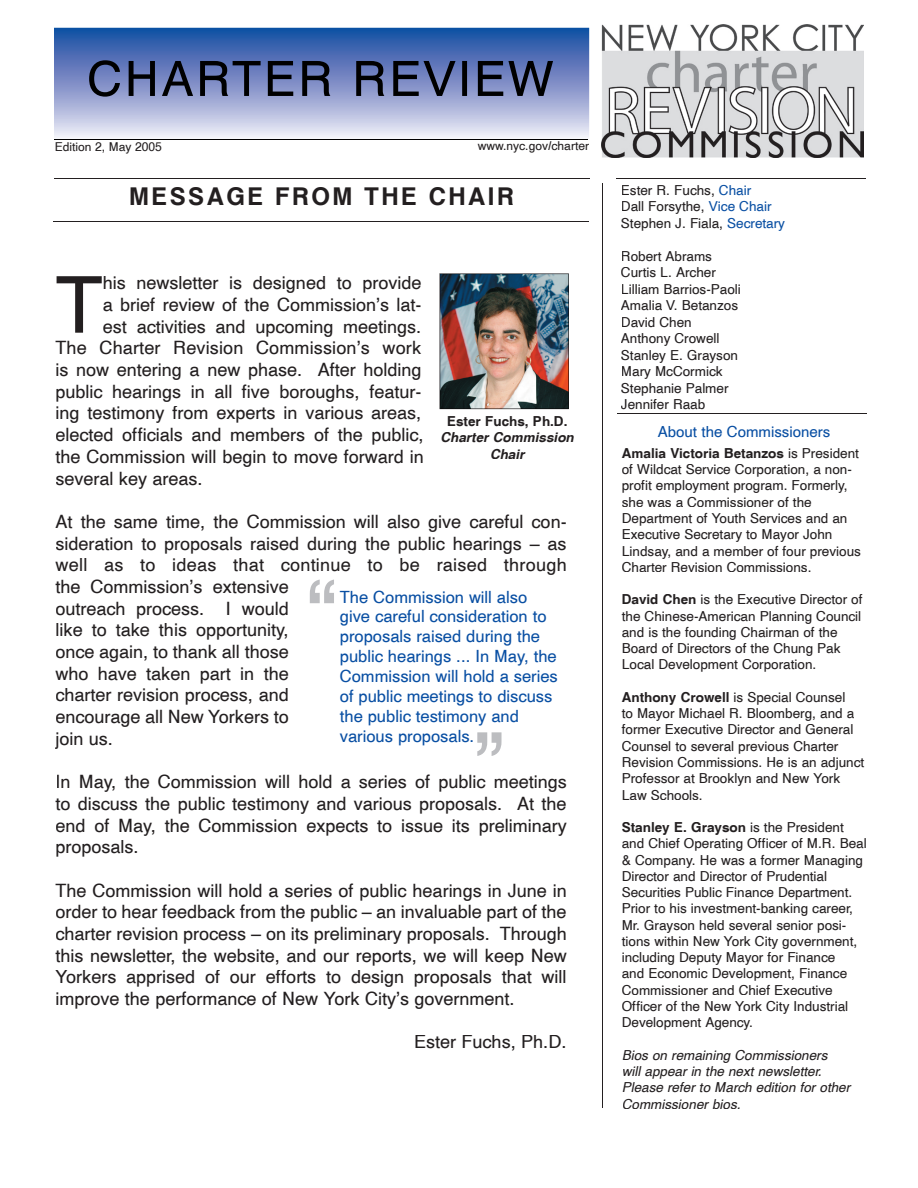
<style>
.page{position:relative;width:918px;height:1188px;background:#fff}
.page>*{position:absolute;margin:0;border:0;box-sizing:border-box;transform-origin:0 0}
.t1{font:90px "Helv";color:#bcbdc0}
.t2{font:77.4px "Helv";color:#231f20}
.t3{font:700 24px "Helv";letter-spacing:.1em;color:#231f20}
.t4{font:18px/21.8px "Helv";color:#231f20;text-align:justify}
.t5{font:16.5px/20px "Helv";color:#094fa3}
.t6{font:15px "Helv";color:#094fa3}
.t7{font:13.5px/16.2px "Helv";color:#231f20}
.t8{font:italic 13.5px/16.2px "Helv";color:#231f20}
.t9{font:italic 700 13.5px/16.2px "Helv";color:#231f20;text-align:center}
.t10{font:700 13.5px "Helv";color:#231f20}
.t11{font:12px "Helv";color:#231f20}
.s1{color:#094fa3}
.s2{font-weight:700}
</style>
<div class="page">
<svg style="left:54px;top:28px;width:535px;height:110px;background:#849acb"></svg>
<img style="left:89px;top:60px;width:464px;height:37px">
<hr style="left:602px;top:183px;width:1px;height:925px;background:#231f20">
<hr style="left:54px;top:221px;width:535px;height:1px;background:#231f20">
<img style="left:602px;top:25px;width:262px;height:132px">
<hr style="left:616px;top:179px;width:249px;height:1px;background:#231f20">
<hr style="left:54px;top:179px;width:535px;height:1px;background:#231f20">
<hr style="left:617px;top:413px;width:250px;height:1px;background:#231f20">
<img style="left:440px;top:274px;width:128px;height:135px">
<img style="left:54px;top:139px;width:534px;height:1px">
<svg style="left:477px;top:732px;width:25px;height:24px"></svg>
<p class="t11" style="left:55px;top:139px;width:109px">Edition 2, May 2005</p>
<p class="t11" style="left:478px;top:138px;width:113px">www.nyc.gov/charter</p>
<h3 class="t3" style="left:129px;top:181px;width:386px">MESSAGE FROM THE CHAIR</h3>
<h2 class="t2" style="left:55px;top:256px;width:49px">T</h2>
<h3 class="t4" style="left:103px;top:272px;width:320px">his newsletter is designed to provide</h3>
<h3 class="t4" style="left:103px;top:293px;width:320px">a brief review of the Commission’s lat-</h3>
<h3 class="t4" style="left:103px;top:315px;width:320px">est activities and upcoming meetings.</h3>
<h3 class="t4" style="left:55px;top:337px;width:367px">The Charter Revision Commission’s work</h3>
<h3 class="t4" style="left:55px;top:358px;width:367px">is now entering a new phase. After holding</h3>
<h3 class="t4" style="left:55px;top:380px;width:367px">public hearings in all five boroughs, featur-</h3>
<h3 class="t4" style="left:55px;top:402px;width:368px">ing testimony from experts in various areas,</h3>
<h3 class="t4" style="left:55px;top:423px;width:370px">elected officials and members of the public,</h3>
<h3 class="t4" style="left:55px;top:445px;width:370px">the Commission will begin to move forward in</h3>
<h3 class="t4" style="left:55px;top:467px;width:149px">several key areas.</h3>
<p class="t4" style="left:55px;top:510px;width:513px;text-align:left">At the same time, the Commission will also give careful con&shy;sideration to proposals raised during the public hearings – as well as to ideas that continue to be raised through the Commission’s extensive<br>outreach process. I would<br>like to take this opportunity,<br>once again, to thank all those<br>who have taken part in the<br>charter revision process, and<br>encourage all New Yorkers to<br>join us.</p>
<h3 class="t4" style="left:55px;top:770px;width:513px">In May, the Commission will hold a series of public meetings to discuss the public testimony and various proposals. At the end of May, the Commission expects to issue its preliminary proposals.</h3>
<p class="t4" style="left:55px;top:879px;width:513px">The Commission will hold a series of public hearings in June in order to hear feedback from the public – an invaluable part of the charter revision process – on its preliminary proposals. Through this newsletter, the website, and our reports, we will keep New Yorkers apprised of our efforts to design proposals that will improve the performance of New York City’s government.</p>
<h3 class="t4" style="left:414px;top:1031px;width:154px">Ester Fuchs, Ph.D.</h3>
<p class="t10" style="left:447px;top:413px;width:122px">Ester Fuchs, Ph.D.</p>
<p class="t9" style="left:441px;top:429px;width:135px">Charter Commission<br>Chair</p>
<h1 class="t1" style="left:307px;top:557px;width:31px">“</h1>
<p class="t5" style="left:340px;top:586px;width:219px">The Commission will also give careful consideration to proposals raised during the public hearings ... In May, the<br>Commission will hold a series of public meetings to discuss the public testimony and various proposals.</p>
<p class="t7" style="left:621px;top:182px;width:166px">Ester R. Fuchs, <span class="s1">Chair<br></span>Dall Forsythe, <span class="s1">Vice Chair<br></span>Stephen J. Fiala, <span class="s1">Secretary</span></p>
<p class="t7" style="left:621px;top:248px;width:121px">Robert Abrams<br>Curtis L. Archer<br>Lilliam Barrios-Paoli<br>Amalia V. Betanzos<br>David Chen<br>Anthony Crowell<br>Stanley E. Grayson<br>Mary McCormick<br>Stephanie Palmer<br>Jennifer Raab</p>
<p class="t6" style="left:658px;top:422px;width:174px">About the Commissioners</p>
<p class="t7" style="left:622px;top:445px;width:241px"><span class="s2">Amalia Victoria Betanzos</span> is President of Wildcat Service Corporation, a non&shy;profit employment program. Formerly, she was a Commissioner of the Department of Youth Services and an Executive Secretary to Mayor John Lindsay, and a member of four previous Charter Revision Commissions.</p>
<p class="t7" style="left:622px;top:591px;width:242px"><span class="s2">David Chen</span> is the Executive Director of the Chinese-American Planning Council and is the founding Chairman of the Board of Directors of the Chung Pak Local Development Corporation.</p>
<p class="t7" style="left:622px;top:689px;width:244px"><span class="s2">Anthony Crowell</span> is Special Counsel<br>to Mayor Michael R. Bloomberg, and a former Executive Director and General Counsel to several previous Charter Revision Commissions. He is an adjunct Professor at Brooklyn and New York Law Schools.</p>
<p class="t7" style="left:622px;top:819px;width:246px"><span class="s2">Stanley E. Grayson</span> is the President and Chief Operating Officer of M.R. Beal &amp; Company. He was a former Managing Director and Director of Prudential Securities Public Finance Department.<br>Prior to his investment-banking career, Mr. Grayson held several senior posi&shy;tions within New York City government, including Deputy Mayor for Finance<br>and Economic Development, Finance Commissioner and Chief Executive Officer of the New York City Industrial Development Agency.</p>
<p class="t8" style="left:622px;top:1047px;width:230px">Bios on remaining Commissioners<br>will appear in the next newsletter.<br>Please refer to March edition for other<br>Commissioner bios.</p>
</div>
